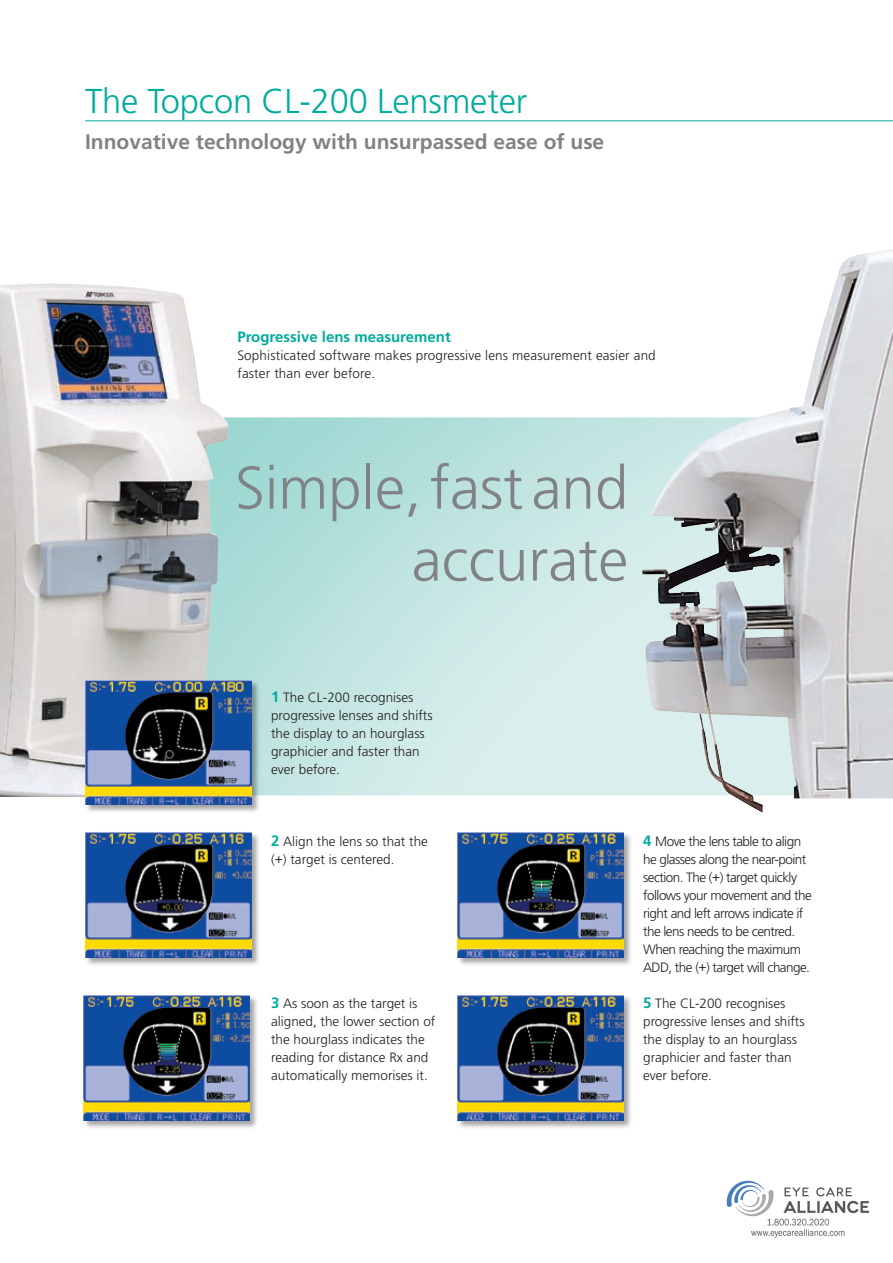
<style>
.page{position:relative;width:893px;height:1263px;background:#fff}
.page>*{position:absolute;margin:0;border:0;box-sizing:border-box;transform-origin:0 0}
.t1{font:300 60px/72px "Frutiger";color:#808285;text-align:right}
.t2{font:300 34.5px "Frutiger";letter-spacing:-.005em;color:#00ac9d}
.t3{font:700 21px "Frutiger";color:#808285}
.t4{font:700 15px "Frutiger";color:#00ac9d}
.t5{font:300 13.5px/18px "Frutiger";color:#231f20}
.t6{font:300 13.5px/18px "Frutiger";letter-spacing:-.04em;color:#231f20}
.s1{font-weight:700;font-size:15px;color:#00ac9d}
</style>
<div class="page">
<hr style="left:85px;top:120px;width:808px;height:1px;background:#00ac9d">
<img style="left:0;top:283px;width:235px;height:513px">
<div style="left:84px;top:832px;width:177px;height:135px;background:#231f20;opacity:.4"></div>
<img style="left:85px;top:833px;width:166px;height:124px">
<div style="left:84px;top:679px;width:177px;height:136px;background:#231f20;opacity:.4"></div>
<img style="left:85px;top:680px;width:166px;height:125px">
<div style="left:83px;top:995px;width:177px;height:135px;background:#231f20;opacity:.4"></div>
<img style="left:83px;top:996px;width:167px;height:125px">
<div style="left:456px;top:831px;width:177px;height:136px;background:#231f20;opacity:.4"></div>
<img style="left:457px;top:832px;width:166px;height:125px">
<div style="left:456px;top:995px;width:177px;height:135px;background:#231f20;opacity:.4"></div>
<img style="left:457px;top:996px;width:166px;height:125px">
<img style="left:642px;top:249px;width:251px;height:564px">
<img style="left:726px;top:1180px;width:143px;height:58px">
<h2 class="t2" style="left:85px;top:81px;width:444px">The Topcon CL-200 Lensmeter</h2>
<h3 class="t3" style="left:85px;top:129px;width:521px">Innovative technology with unsurpassed ease of use</h3>
<p class="t4" style="left:237px;top:328px;width:215px">Progressive lens measurement</p>
<p class="t5" style="left:237px;top:346px;width:420px">Sophisticated software makes progressive lens measurement easier and faster than ever before.</p>
<h1 class="t1" style="left:235px;top:452px;width:395px">Simple, fast and accurate</h1>
<p class="t5" style="left:271px;top:688px;width:163px"><span class="s1">1</span> The CL-200 recognises progressive lenses and shifts the display to an hourglass graphicier and faster than ever before.</p>
<p class="t5" style="left:271px;top:832px;width:158px"><span class="s1">2</span> Align the lens so that the (+) target is centered.</p>
<p class="t5" style="left:271px;top:994px;width:166px"><span class="s1">3</span> As soon as the target is aligned, the lower section of the hourglass indicates the reading for distance Rx and automatically memorises it.</p>
<p class="t6" style="left:643px;top:832px;width:170px"><span class="s1">4</span> Move the lens table to align he glasses along the near-point section. The (+) target quickly follows your movement and the right and left arrows indicate if the lens needs to be centred.<br>When reaching the maximum<br>ADD, the (+) target will change.</p>
<p class="t5" style="left:643px;top:994px;width:163px"><span class="s1">5</span> The CL-200 recognises progressive lenses and shifts the display to an hourglass graphicier and faster than ever before.</p>
</div>
